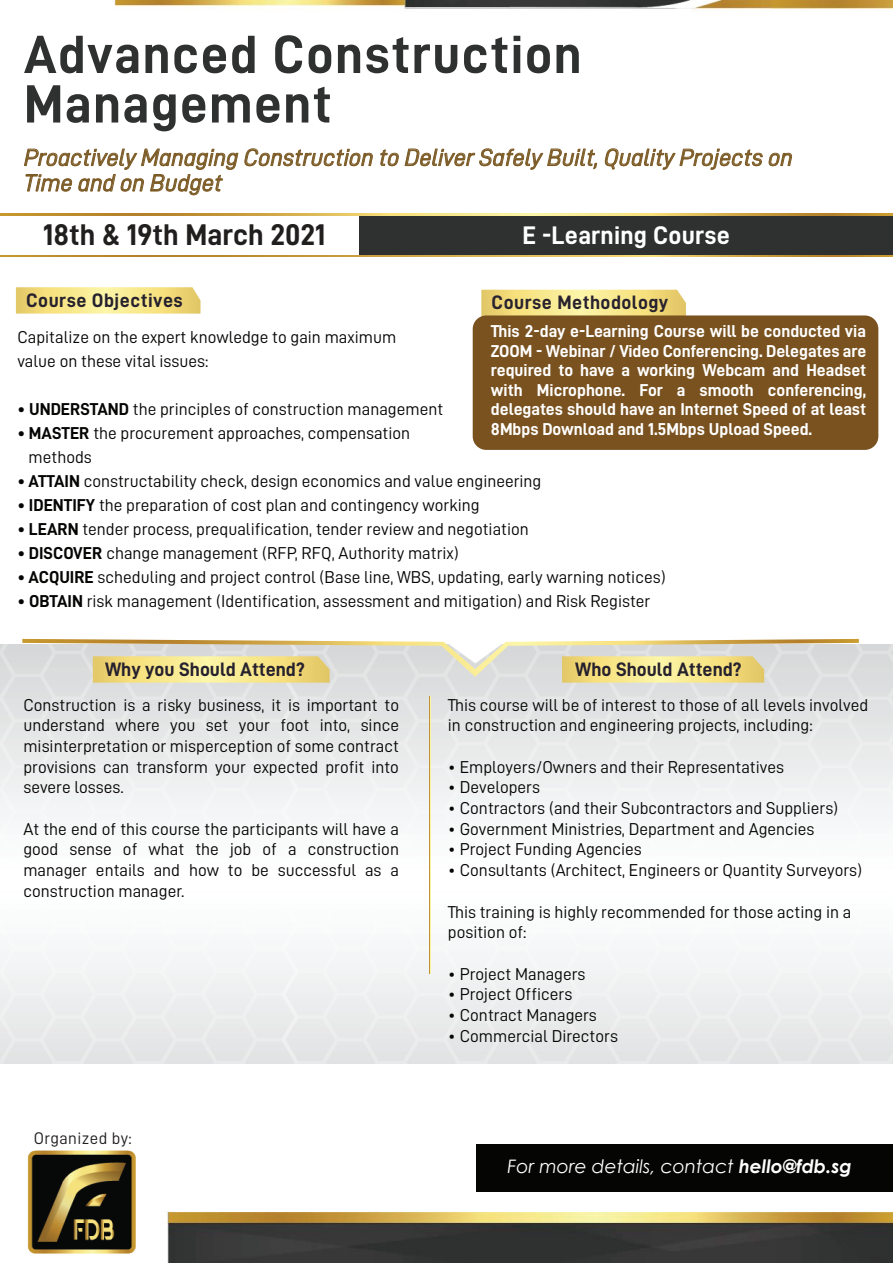
<style>
.page{position:relative;width:893px;height:1263px;background:#fff}
.page>*{position:absolute;margin:0;border:0;box-sizing:border-box;transform-origin:0 0}
.t1{font:54px/49.5px "D DIN Bold";letter-spacing:.025em;color:#2f3030}
.t2{font:30px "D DIN Bold";color:#211e1e}
.t3{font:25.5px "D DIN Bold";letter-spacing:.005em;color:#fff}
.t4{font:24px/25.5px "D DIN Italic";color:#7c5b26}
.t5{font:19.5px "D DIN Bold";color:#26212e}
.t6{font:19.5px "D DIN Bold";letter-spacing:.025em;color:#28222f}
.t7{font:19.5px "D DIN Bold";letter-spacing:.025em;color:#26212e}
.t8{font:italic 18.6px "Century Gothic";color:#fff}
.t9{font:17.25px/20.7px "D DIN";color:#050504}
.t10{font:17.25px/19.5px "D DIN Bold";color:#fff;text-align:justify}
.t11{font:16.8px "D DIN";letter-spacing:.025em;color:#211e1e}
.s1{font-family:"D DIN Bold"}
.s2{font-weight:700}
</style>
<div class="page">
<img style="left:0;top:0;width:893px;height:1263px">
<div style="left:360px;top:215px;width:533px;height:40px;background:#2f3030"></div>
<svg style="left:0;top:255px;width:893px;height:1px"></svg>
<svg style="left:0;top:213px;width:893px;height:2px;background:#d8b559"></svg>
<svg style="left:16px;top:287px;width:185px;height:27px;background:#f5e28a"></svg>
<img style="left:5px;top:1126px;width:153px;height:137px">
<svg style="left:380px;top:148px;width:218px;height:23px"></svg>
<svg style="left:605px;top:148px;width:187px;height:22px"></svg>
<svg style="left:24px;top:148px;width:349px;height:48px"></svg>
<img style="left:0;top:645px;width:893px;height:418px">
<hr style="left:429px;top:696px;width:1px;height:278px;background:#c29237">
<svg style="left:22px;top:639px;width:837px;height:44px;background:#e4dbb6"></svg>
<svg style="left:481px;top:290px;width:205px;height:26px;background:#f4e287"></svg>
<div style="left:473px;top:315px;width:405px;height:135px;background:#7a521f;border-radius:14px"></div>
<div style="left:477px;top:1144px;width:416px;height:47px;background:#050504"></div>
<h1 class="t1" style="left:24px;top:29px;width:559px">Advanced Construction<br>Management</h1>
<h3 class="t4" style="left:24px;top:144px;width:770px">Proactively Managing Construction to Deliver Safely Built, Quality Projects on<br>Time and on Budget</h3>
<h2 class="t2" style="left:43px;top:218px;width:284px">18th &amp; 19th March 2021</h2>
<h3 class="t3" style="left:522px;top:221px;width:209px">E -Learning Course</h3>
<p class="t7" style="left:26px;top:290px;width:158px">Course Objectives</p>
<p class="t6" style="left:492px;top:292px;width:178px">Course Methodology</p>
<p class="t10" style="left:491px;top:321px;width:377px">This 2-day e-Learning Course will be conducted via ZOOM - Webinar / Video Conferencing. Delegates are required to have a working Webcam and Headset with Microphone. For a smooth conferencing, delegates should have an Internet Speed of at least 8Mbps Download and 1.5Mbps Upload Speed.</p>
<p class="t9" style="left:17px;top:325px;width:380px;line-height:24px">Capitalize on the expert knowledge to gain maximum value on these vital issues:</p>
<p class="t9" style="left:17px;top:398px;width:427px"><span class="s1">• UNDERSTAND</span> the principles of construction management</p>
<p class="t9" style="left:29px;top:421px;width:383px;line-height:24px;text-indent:-11px"><span class="s1">• MASTER</span> the procurement approaches, compensation methods</p>
<p class="t9" style="left:17px;top:470px;width:525px"><span class="s1">• ATTAIN</span> constructability check, design economics and value engineering</p>
<p class="t9" style="left:17px;top:494px;width:464px"><span class="s1">• IDENTIFY</span> the preparation of cost plan and contingency working</p>
<p class="t9" style="left:17px;top:518px;width:513px"><span class="s1">• LEARN</span> tender process, prequalification, tender review and negotiation</p>
<p class="t9" style="left:17px;top:542px;width:443px"><span class="s1">• DISCOVER</span> change management (RFP, RFQ, Authority matrix)</p>
<p class="t9" style="left:17px;top:566px;width:650px"><span class="s1">• ACQUIRE</span> scheduling and project control (Base line, WBS, updating, early warning notices)</p>
<p class="t9" style="left:17px;top:590px;width:635px"><span class="s1">• OBTAIN</span> risk management (Identification, assessment and mitigation) and Risk Register</p>
<p class="t5" style="left:105px;top:658px;width:201px">Why you Should Attend?</p>
<p class="t5" style="left:575px;top:658px;width:168px">Who Should Attend?</p>
<p class="t9" style="left:23px;top:694px;width:377px;text-align:justify">Construction is a risky business, it is important to understand where you set your foot into, since misinterpretation or misperception of some contract provisions can transform your expected profit into severe losses.</p>
<p class="t9" style="left:23px;top:818px;width:377px;text-align:justify">At the end of this course the participants will have a good sense of what the job of a construction manager entails and how to be successful as a construction manager.</p>
<p class="t9" style="left:448px;top:694px;width:422px">This course will be of interest to those of all levels involved in construction and engineering projects, including:</p>
<p class="t9" style="left:448px;top:756px;width:338px">• Employers/Owners and their Representatives</p>
<p class="t9" style="left:448px;top:777px;width:94px">• Developers</p>
<p class="t9" style="left:448px;top:797px;width:392px">• Contractors (and their Subcontractors and Suppliers)</p>
<p class="t9" style="left:448px;top:818px;width:368px">• Government Ministries, Department and Agencies</p>
<p class="t9" style="left:448px;top:839px;width:195px">• Project Funding Agencies</p>
<p class="t9" style="left:448px;top:859px;width:416px">• Consultants (Architect, Engineers or Quantity Surveyors)</p>
<p class="t9" style="left:448px;top:901px;width:405px">This training is highly recommended for those acting in a position of:</p>
<p class="t9" style="left:448px;top:963px;width:139px">• Project Managers</p>
<p class="t9" style="left:448px;top:984px;width:126px">• Project Officers</p>
<p class="t9" style="left:448px;top:1004px;width:151px">• Contract Managers</p>
<p class="t9" style="left:448px;top:1025px;width:172px">• Commercial Directors</p>
<p class="t11" style="left:34px;top:1129px;width:100px">Organized by:</p>
<p class="t8" style="left:507px;top:1153px;width:346px">For more details, contact <span class="s2">hello@fdb.sg</span></p>
</div>
